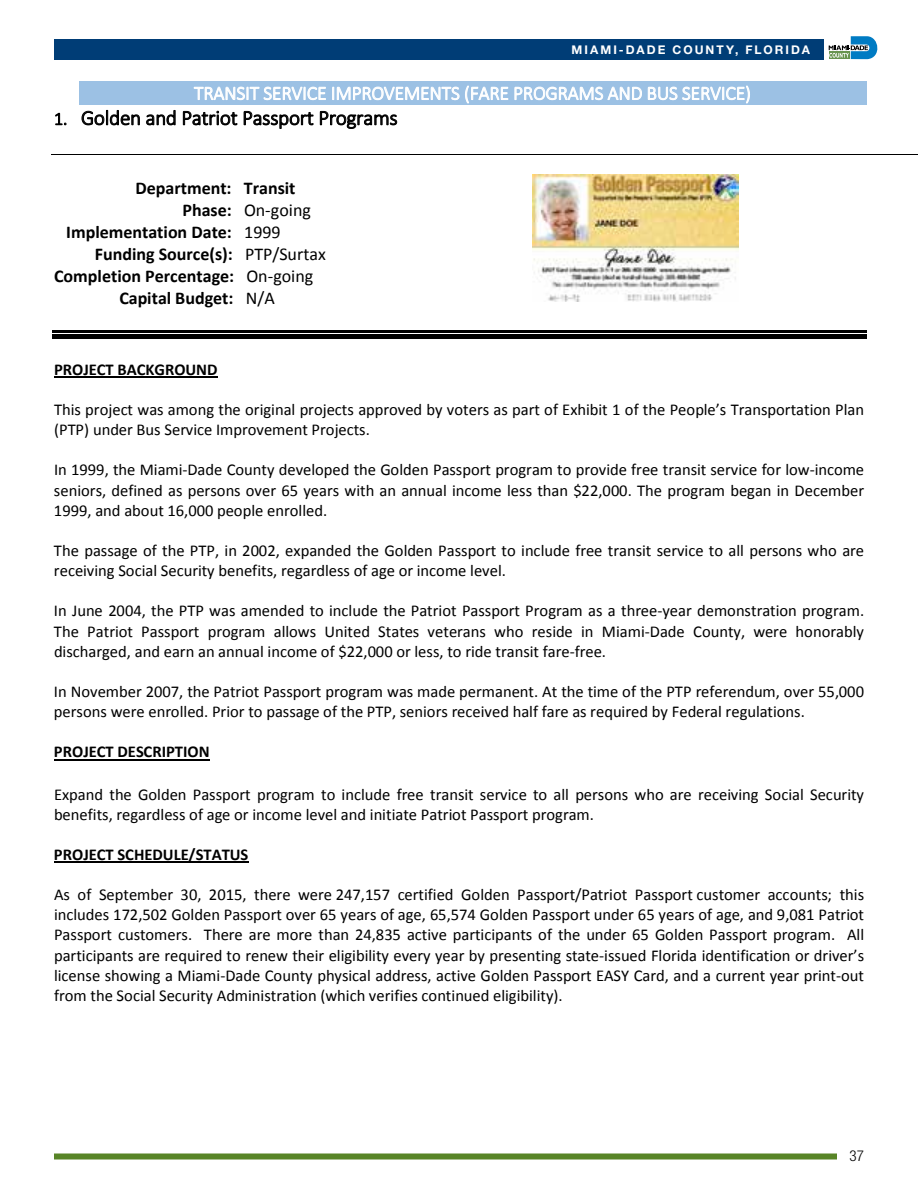
<style>
.page{position:relative;width:918px;height:1188px;background:#fff}
.page>*{position:absolute;margin:0;border:0;box-sizing:border-box;transform-origin:0 0}
.t1{font:300 21px "Calibri";letter-spacing:-.01em;color:#000}
.t2{font:700 18px "Calibri";color:#000}
.t3{font:18px "Calibri";color:#000}
.t4{font:16.5px/20.1px "Calibri";color:#000}
.t5{font:700 16.5px "Calibri";color:#000}
.t6{font:300 condensed 15px "Helvetica Neue LT Std";color:#000}
.t7{font:700 12px "Helvetica Neue LT Std";letter-spacing:.17em;color:#fff}
.s1{font-size:18px}
.s2{font-weight:700}
.s3{font-weight:400}
</style>
<div class="page">
<div style="left:54px;top:39px;width:770px;height:20px;background:#003d76"></div>
<div style="left:54px;top:1154px;width:783px;height:6px;background:#588527"></div>
<svg style="left:829px;top:36px;width:49px;height:23px"></svg>
<div style="left:79px;top:81px;width:787px;height:24px;background:#9cc1e4"></div>
<svg style="left:194px;top:86px;width:132px;height:15px"></svg>
<svg style="left:332px;top:85px;width:310px;height:19px"></svg>
<svg style="left:648px;top:85px;width:102px;height:19px"></svg>
<svg style="left:55px;top:113px;width:12px;height:12px"></svg>
<svg style="left:81px;top:110px;width:59px;height:16px"></svg>
<svg style="left:146px;top:110px;width:30px;height:16px"></svg>
<svg style="left:183px;top:111px;width:131px;height:18px"></svg>
<svg style="left:320px;top:111px;width:77px;height:18px"></svg>
<hr style="left:52px;top:154px;width:866px;height:1px;background:#000">
<hr style="left:52px;top:335px;width:814px;height:4px;background:#000">
<hr style="left:52px;top:330px;width:814px;height:2px;background:#000">
<hr style="left:54px;top:377px;width:163px;height:1px;background:#000">
<hr style="left:54px;top:759px;width:156px;height:1px;background:#000">
<hr style="left:54px;top:862px;width:194px;height:1px;background:#000">
<img style="left:532px;top:175px;width:206px;height:127px">
<p class="t1" style="left:54px;top:105px;width:345px"><span class="s1">1.</span> Golden and Patriot Passport Programs</p>
<p class="t2" style="left:136px;top:176px;width:161px">Department: Transit</p>
<p class="t3" style="left:183px;top:198px;width:130px"><span class="s2">Phase:</span> On-going</p>
<p class="t2" style="left:66px;top:220px;width:216px">Implementation Date: <span class="s3">1999</span></p>
<p class="t2" style="left:95px;top:242px;width:233px">Funding Source(s): <span class="s3">PTP/Surtax</span></p>
<p class="t2" style="left:54px;top:264px;width:261px">Completion Percentage: <span class="s3">On-going</span></p>
<p class="t2" style="left:119px;top:286px;width:157px">Capital Budget: <span class="s3">N/A</span></p>
<p class="t7" style="left:572px;top:42px;width:240px">MIAMI-DADE COUNTY, FLORIDA</p>
<p class="t5" style="left:54px;top:359px;width:165px">PROJECT BACKGROUND</p>
<p class="t4" style="left:54px;top:400px;width:812px">This project was among the original projects approved by voters as part of Exhibit 1 of the People’s Transportation Plan (PTP) under Bus Service Improvement Projects.</p>
<p class="t4" style="left:54px;top:460px;width:812px;text-align:justify">In 1999, the Miami-Dade County developed the Golden Passport program to provide free transit service for low-income seniors, defined as persons over 65 years with an annual income less than $22,000. The program began in December 1999, and about 16,000 people enrolled.</p>
<p class="t4" style="left:54px;top:541px;width:812px">The passage of the PTP, in 2002, expanded the Golden Passport to include free transit service to all persons who are receiving Social Security benefits, regardless of age or income level.</p>
<p class="t4" style="left:54px;top:601px;width:812px;text-align:justify">In June 2004, the PTP was amended to include the Patriot Passport Program as a three-year demonstration program.<br>The Patriot Passport program allows United States veterans who reside in Miami-Dade County, were honorably discharged, and earn an annual income of $22,000 or less, to ride transit fare-free.</p>
<p class="t4" style="left:54px;top:681px;width:812px">In November 2007, the Patriot Passport program was made permanent. At the time of the PTP referendum, over 55,000 persons were enrolled. Prior to passage of the PTP, seniors received half fare as required by Federal regulations.</p>
<p class="t5" style="left:54px;top:741px;width:157px">PROJECT DESCRIPTION</p>
<p class="t4" style="left:54px;top:784px;width:812px">Expand the Golden Passport program to include free transit service to all persons who are receiving Social Security benefits, regardless of age or income level and initiate Patriot Passport program.</p>
<p class="t5" style="left:54px;top:844px;width:196px">PROJECT SCHEDULE/STATUS</p>
<p class="t4" style="left:54px;top:885px;width:812px;text-align:justify">As of September 30, 2015, there were 247,157 certified Golden Passport/Patriot Passport customer accounts; this includes 172,502 Golden Passport over 65 years of age, 65,574 Golden Passport under 65 years of age, and 9,081 Patriot Passport customers. There are more than 24,835 active participants of the under 65 Golden Passport program. All participants are required to renew their eligibility every year by presenting state-issued Florida identification or driver’s license showing a Miami-Dade County physical address, active Golden Passport EASY Card, and a current year print-out from the Social Security Administration (which verifies continued eligibility).</p>
<p class="t6" style="left:850px;top:1147px;width:16px">37</p>
</div>
